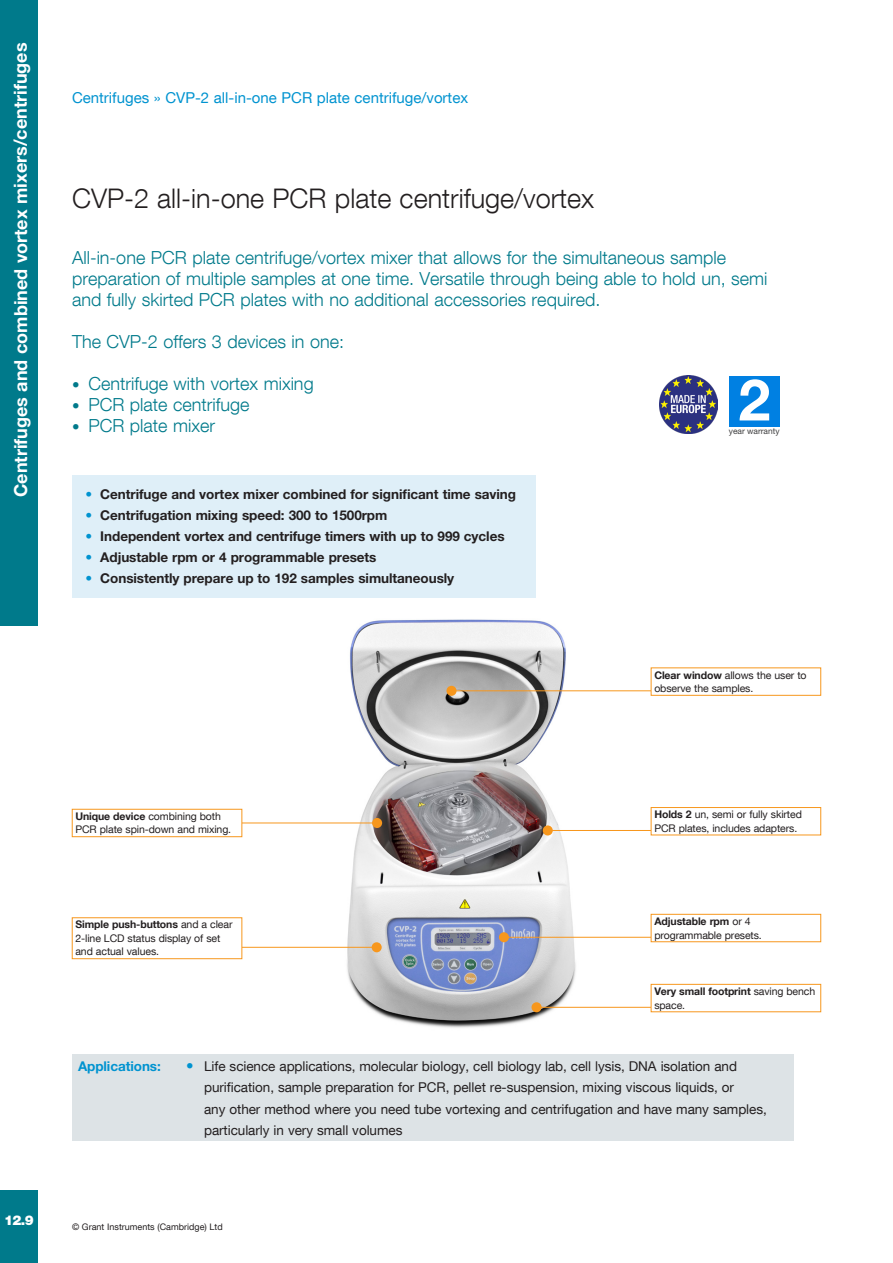
<style>
.page{position:relative;width:893px;height:1263px;background:#fff}
.page>*{position:absolute;margin:0;border:0;box-sizing:border-box;transform-origin:0 0}
.t1{font:700 57.6px "Helvetica Neue LT Com";color:#fff}
.head_model{font:300 27px "Helvetica Neue LT Com";color:#231f20}
.head_description{font:300 18px/21px "Helvetica Neue LT Com";color:#007a8b}
.t2{font:700 18px "Helvetica Neue LT Std";color:#fff}
.application{font:15px "Helvetica Neue LT Com";color:#0093d0}
.list{font:15px "Helvetica Neue LT Com";color:#0093d0}
.list-2{font:13.5px "Helvetica Neue LT Com";letter-spacing:-.005em;color:#231f20}
.list-3{font:700 13.5px "Helvetica Neue LT Std";letter-spacing:-.005em;color:#231f20}
.list-4{font:700 13.5px "Helvetica Neue LT Std";letter-spacing:-.005em;color:#0093d0}
.heading_2{font:900 13.5px "Helvetica Neue LT Std";color:#fff}
.t3{font:10.5px/13.5px "Helvetica Neue LT Com";letter-spacing:-.01em;color:#231f20}
.t4{font:700 10.5px/13.5px "Helvetica Neue LT Com";letter-spacing:-.01em;color:#231f20}
.t5{font:9px "Helvetica Neue LT Com";color:#231f20}
.t6{font:8.4px "Helvetica Neue LT Com";color:#3e3e3f}
.s1{font-weight:500;font-size:15px}
.s2{color:#0093d0}
.s3{font-weight:700}
.s4{font-weight:400}
</style>
<div class="page">
<div style="left:0;top:0;width:38px;height:625px;background:#007a8b"></div>
<div style="left:0;top:1191px;width:38px;height:72px;background:#007a8b"></div>
<div style="left:72px;top:1054px;width:722px;height:86px;background:#dde3e6"></div>
<div style="left:72px;top:476px;width:464px;height:122px;background:#dfeff8"></div>
<img style="left:313px;top:619px;width:293px;height:409px">
<div style="left:372px;top:942px;width:10px;height:10px;background:#f7971d;border-radius:50%"></div>
<hr style="left:132px;top:947px;width:243px;height:1px;background:#f7971d">
<div style="left:72px;top:918px;width:170px;height:41px;background:#fff"></div>
<div style="left:72px;top:917px;width:170px;height:42px;border:1px solid #f7971d"></div>
<div style="left:499px;top:932px;width:10px;height:10px;background:#f7971d;border-radius:50%"></div>
<hr style="left:506px;top:937px;width:242px;height:1px;background:#f7971d">
<div style="left:651px;top:914px;width:170px;height:28px;background:#fff"></div>
<div style="left:651px;top:914px;width:170px;height:28px;border:1px solid #f7971d"></div>
<div style="left:372px;top:818px;width:10px;height:10px;background:#f7971d;border-radius:50%"></div>
<hr style="left:133px;top:823px;width:242px;height:1px;background:#f7971d">
<div style="left:72px;top:809px;width:170px;height:28px;background:#fff"></div>
<div style="left:72px;top:809px;width:170px;height:28px;border:1px solid #f7971d"></div>
<div style="left:446px;top:686px;width:11px;height:10px;background:#f7971d;border-radius:50%"></div>
<hr style="left:453px;top:690px;width:243px;height:1px;background:#f7971d">
<div style="left:651px;top:668px;width:170px;height:27px;background:#fff"></div>
<div style="left:543px;top:825px;width:10px;height:10px;background:#f7971d;border-radius:50%"></div>
<hr style="left:550px;top:830px;width:242px;height:1px;background:#f7971d">
<div style="left:651px;top:807px;width:170px;height:28px;background:#fff"></div>
<div style="left:651px;top:807px;width:170px;height:28px;border:1px solid #f7971d"></div>
<div style="left:531px;top:1002px;width:11px;height:10px;background:#f7971d;border-radius:50%"></div>
<hr style="left:538px;top:1007px;width:243px;height:1px;background:#f7971d">
<div style="left:651px;top:984px;width:170px;height:28px;background:#fff"></div>
<div style="left:651px;top:984px;width:170px;height:28px;border:1px solid #f7971d"></div>
<div style="left:729px;top:376px;width:50px;height:50px;background:#0080e2"></div>
<img style="left:659px;top:376px;width:58px;height:58px">
<p class="t2" style="left:9px;top:497px;width:456px;rotate:-90deg">Centrifuges and combined vortex mixers/centrifuges</p>
<p class="application" style="left:72px;top:88px;width:398px">Centrifuges » CVP-2 all-in-one PCR plate centrifuge/vortex</p>
<p class="head_model" style="left:72px;top:182px;width:524px">CVP-2 all-in-one PCR plate centrifuge/vortex</p>
<p class="head_description" style="left:72px;top:246px;width:697px">All-in-one PCR plate centrifuge/vortex mixer that allows for the simultaneous sample preparation of multiple samples at one time. Versatile through being able to hold un, semi and fully skirted PCR plates with no additional accessories required.</p>
<p class="head_description" style="left:72px;top:330px;width:274px">The CVP-2 offers 3 devices in one:</p>
<p class="head_description" style="left:72px;top:372px;width:243px"><span class="s1">•</span> Centrifuge with vortex mixing</p>
<p class="head_description" style="left:72px;top:393px;width:179px"><span class="s1">•</span> PCR plate centrifuge</p>
<p class="head_description" style="left:72px;top:414px;width:145px"><span class="s1">•</span> PCR plate mixer</p>
<p class="t1" style="left:738px;top:364px;width:34px">2</p>
<p class="t6" style="left:729px;top:425px;width:52px">year warranty</p>
<p class="list-3" style="left:85px;top:486px;width:432px"><span class="s2">•</span> Centrifuge and vortex mixer combined for significant time saving</p>
<p class="list-3" style="left:85px;top:507px;width:303px"><span class="s2">•</span> Centrifugation mixing speed: 300 to 1500rpm</p>
<p class="list-3" style="left:85px;top:528px;width:421px"><span class="s2">•</span> Independent vortex and centrifuge timers with up to 999 cycles</p>
<p class="list-3" style="left:85px;top:549px;width:293px"><span class="s2">•</span> Adjustable rpm or 4 programmable presets</p>
<p class="list-3" style="left:85px;top:570px;width:370px"><span class="s2">•</span> Consistently prepare up to 192 samples simultaneously</p>
<p class="t3" style="left:654px;top:668px;width:154px"><span class="s3">Clear window</span> allows the user to observe the samples.</p>
<p class="heading_2" style="left:4px;top:1212px;width:31px">12.9</p>
<p class="t3" style="left:75px;top:809px;width:157px"><span class="s3">Unique device</span> combining both<br>PCR plate spin-down and mixing.</p>
<p class="t3" style="left:654px;top:807px;width:149px"><span class="s3">Holds 2</span> un, semi or fully skirted<br>PCR plates, includes adapters.</p>
<p class="t3" style="left:75px;top:918px;width:159px"><span class="s3">Simple push-buttons</span> and a clear<br>2-line LCD status display of set and actual values.</p>
<p class="t3" style="left:654px;top:914px;width:109px"><span class="s3">Adjustable rpm</span> or 4 programmable presets.</p>
<p class="t4" style="left:654px;top:984px;width:162px">Very small footprint <span class="s4">saving bench space.</span></p>
<p class="list-4" style="left:78px;top:1058px;width:84px">Applications:</p>
<p class="list" style="left:186px;top:1056px;width:9px">•</p>
<p class="list-2" style="left:204px;top:1058px;width:534px">Life science applications, molecular biology, cell biology lab, cell lysis, DNA isolation and</p>
<p class="list-2" style="left:204px;top:1079px;width:531px">purification, sample preparation for PCR, pellet re-suspension, mixing viscous liquids, or</p>
<p class="list-2" style="left:204px;top:1100px;width:564px">any other method where you need tube vortexing and centrifugation and have many samples,</p>
<p class="list-2" style="left:204px;top:1121px;width:200px">particularly in very small volumes</p>
<p class="t5" style="left:72px;top:1221px;width:152px">© Grant Instruments (Cambridge) Ltd</p>
</div>
